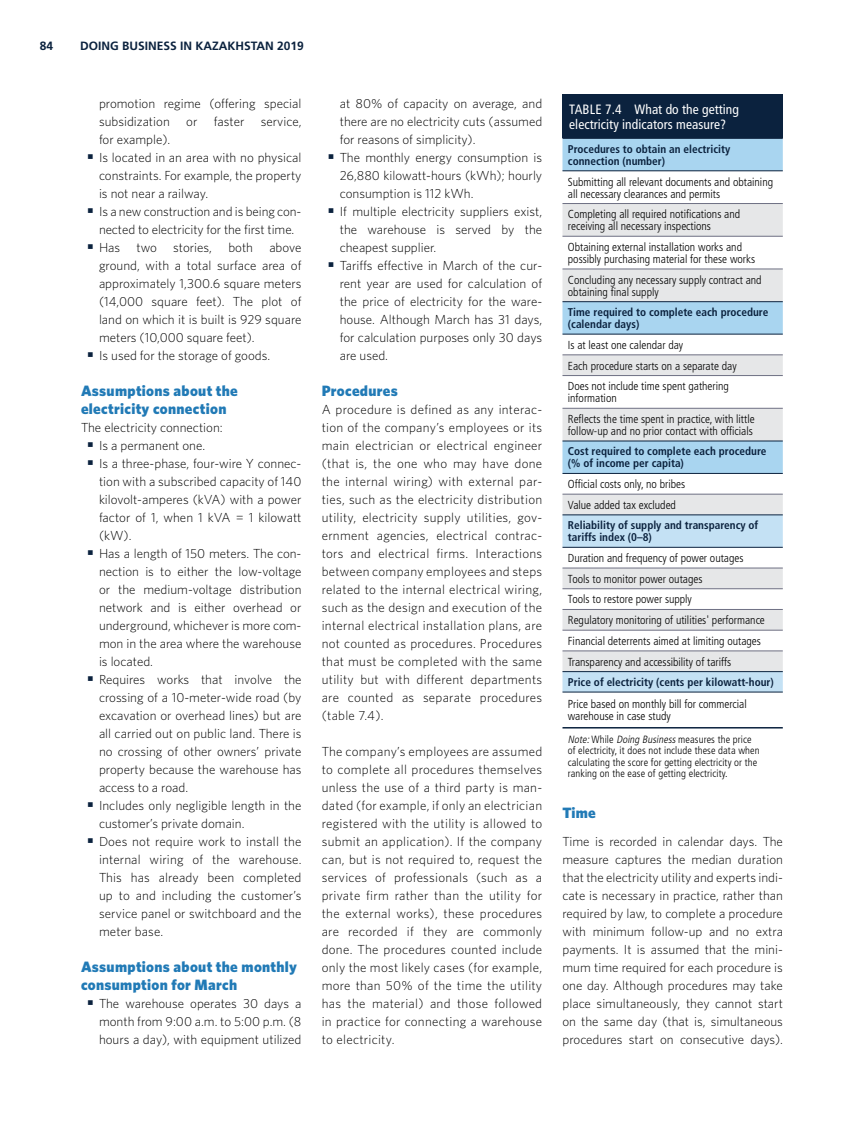
<style>
.page{position:relative;width:864px;height:1134px;background:#fff}
.page>*{position:absolute;margin:0;border:0;box-sizing:border-box;transform-origin:0 0}
.Subhead-2{font:900 15px/18px "Whitney";letter-spacing:.02em;color:#217ab6}
.Table_Title{font:condensed 13.5px/15.8px "Frutiger";letter-spacing:.005em;color:#fff}
.Body{font:300 13.2px/18px "Whitney";color:#000;text-align:justify}
.Body-before_Bullet{font:300 13.2px "Whitney";color:#000}
.t1{font:700 12px "Frutiger";color:#0b223e}
.Table-text_left{font:300 condensed 11.7px/12px "Frutiger";color:#000}
.Table-Sub_1A__left{font:700 condensed 11.25px/12px "Frutiger";color:#0b223e}
.Table_Source{font:300 condensed 10.5px/11.2px "Frutiger";letter-spacing:.01em;color:#000}
.s1{font-style:italic}
</style>
<div class="page">
<div style="left:562px;top:94px;width:221px;height:44px;background:#0b223e"></div>
<div style="left:562px;top:139px;width:221px;height:33px;background:#a9d5f0"></div>
<svg style="left:562px;top:204px;width:221px;height:310px"></svg>
<svg style="left:562px;top:515px;width:221px;height:177px"></svg>
<hr style="left:562px;top:203px;width:221px;height:1px;background:#6e7083">
<hr style="left:562px;top:236px;width:221px;height:1px;background:#6e7083">
<hr style="left:562px;top:355px;width:221px;height:1px;background:#6e7083">
<hr style="left:562px;top:375px;width:221px;height:1px;background:#6e7083">
<hr style="left:562px;top:408px;width:221px;height:1px;background:#6e7083">
<hr style="left:562px;top:494px;width:221px;height:1px;background:#6e7083">
<hr style="left:562px;top:138px;width:221px;height:1px;background:#0b223e">
<hr style="left:562px;top:170px;width:221px;height:1px;background:#0b223e">
<hr style="left:562px;top:269px;width:221px;height:1px;background:#6e7083">
<hr style="left:562px;top:301px;width:221px;height:1px;background:#0b223e">
<hr style="left:562px;top:334px;width:221px;height:1px;background:#0b223e">
<hr style="left:562px;top:441px;width:221px;height:1px;background:#0b223e">
<hr style="left:562px;top:473px;width:221px;height:1px;background:#0b223e">
<hr style="left:562px;top:568px;width:221px;height:1px;background:#6e7083">
<hr style="left:562px;top:588px;width:221px;height:1px;background:#6e7083">
<hr style="left:562px;top:609px;width:221px;height:1px;background:#6e7083">
<hr style="left:562px;top:630px;width:221px;height:1px;background:#6e7083">
<hr style="left:562px;top:651px;width:221px;height:1px;background:#6e7083">
<hr style="left:562px;top:514px;width:221px;height:1px;background:#0b223e">
<hr style="left:562px;top:547px;width:221px;height:1px;background:#0b223e">
<hr style="left:562px;top:671px;width:221px;height:1px;background:#0b223e">
<hr style="left:562px;top:692px;width:221px;height:1px;background:#0b223e">
<hr style="left:562px;top:727px;width:221px;height:2px;background:#0b223e">
<p class="t1" style="left:40px;top:39px;width:15px">84</p>
<p class="t1" style="left:80px;top:39px;width:225px">DOING BUSINESS IN KAZAKHSTAN 2019</p>
<p class="Body" style="left:99px;top:94px;width:204px">promotion regime (offering special subsidization</p>
<p class="Body" style="left:186px;top:112px;width:13px">or</p>
<p class="Body" style="left:214px;top:112px;width:32px">faster</p>
<p class="Body" style="left:261px;top:112px;width:42px">service,</p>
<p class="Body" style="left:99px;top:130px;width:73px">for example).</p>
<p class="Body" style="left:99px;top:148px;width:204px">Is located in an area with no physical constraints. For example, the property is not near a railway.</p>
<p class="Body" style="left:99px;top:202px;width:204px">Is a new construction and is being con&shy;nected to electricity for the first time.</p>
<p class="Body" style="left:99px;top:238px;width:204px">Has two stories, both above ground, with a total surface area of approximately 1,300.6 square meters (14,000 square feet). The plot of land on which it is built is 929 square meters (10,000 square feet).</p>
<p class="Body" style="left:99px;top:346px;width:173px">Is used for the storage of goods.</p>
<p class="Subhead-2" style="left:81px;top:381px;width:158px">Assumptions about the electricity connection</p>
<p class="Body-before_Bullet" style="left:81px;top:419px;width:143px">The electricity connection:</p>
<p class="Body" style="left:99px;top:436px;width:108px">Is a permanent one.</p>
<p class="Body" style="left:99px;top:454px;width:204px">Is a three-phase, four-wire Y connec&shy;tion with a subscribed capacity of 140 kilovolt-amperes (kVA) with a power factor of 1, when 1 kVA = 1 kilowatt (kW).</p>
<p class="Body" style="left:99px;top:544px;width:204px">Has a length of 150 meters. The con&shy;nection is to either the low-voltage or the medium-voltage distribution network and is either overhead or underground, whichever is more com&shy;mon in the area where the warehouse is located.</p>
<p class="Body" style="left:99px;top:670px;width:204px">Requires works that involve the crossing of a 10-meter-wide road (by excavation or overhead lines) but are all carried out on public land. There is no crossing of other owners’ private property because the warehouse has access to a road.</p>
<p class="Body" style="left:99px;top:796px;width:204px">Includes only negligible length in the customer’s private domain.</p>
<p class="Body" style="left:99px;top:832px;width:204px">Does not require work to install the internal wiring of the warehouse.<br>This has already been completed up to and including the customer’s service panel or switchboard and the meter base.</p>
<p class="Subhead-2" style="left:81px;top:957px;width:218px">Assumptions about the monthly consumption for March</p>
<p class="Body" style="left:99px;top:994px;width:204px">The warehouse operates 30 days a month from 9:00 a.m. to 5:00 p.m. (8 hours a day), with equipment utilized</p>
<p class="Body" style="left:340px;top:94px;width:204px">at 80% of capacity on average, and there are no electricity cuts (assumed for reasons of simplicity).</p>
<p class="Body" style="left:340px;top:148px;width:204px">The monthly energy consumption is 26,880 kilowatt-hours (kWh); hourly consumption is 112 kWh.</p>
<p class="Body" style="left:340px;top:202px;width:204px">If multiple electricity suppliers exist, the warehouse is served by the cheapest supplier.</p>
<p class="Body" style="left:340px;top:256px;width:204px">Tariffs effective in March of the cur&shy;rent year are used for calculation of the price of electricity for the ware&shy;house. Although March has 31 days, for calculation purposes only 30 days are used.</p>
<p class="Subhead-2" style="left:322px;top:381px;width:78px">Procedures</p>
<p class="Body" style="left:322px;top:400px;width:222px">A procedure is defined as any interac&shy;tion of the company’s employees or its main electrician or electrical engineer (that is, the one who may have done the internal wiring) with external par&shy;ties, such as the electricity distribution utility, electricity supply utilities, gov&shy;ernment agencies, electrical contrac&shy;tors and electrical firms. Interactions between company employees and steps related to the internal electrical wiring, such as the design and execution of the internal electrical installation plans, are not counted as procedures. Procedures that must be completed with the same utility but with different departments are counted as separate procedures (table 7.4).</p>
<p class="Body" style="left:322px;top:742px;width:222px">The company’s employees are assumed to complete all procedures themselves unless the use of a third party is man&shy;dated (for example, if only an electrician registered with the utility is allowed to submit an application). If the company can, but is not required to, request the services of professionals (such as a private firm rather than the utility for the external works), these procedures are recorded if they are commonly done. The procedures counted include only the most likely cases (for example, more than 50% of the time the utility has the material) and those followed in practice for connecting a warehouse to electricity.</p>
<p class="Table_Title" style="left:569px;top:101px;width:171px">TABLE 7.4 What do the getting electricity indicators measure?</p>
<p class="Table-Sub_1A__left" style="left:568px;top:143px;width:164px">Procedures to obtain an electricity connection (number)</p>
<p class="Table-text_left" style="left:568px;top:176px;width:207px">Submitting all relevant documents and obtaining all necessary clearances and permits</p>
<p class="Table-text_left" style="left:568px;top:208px;width:174px">Completing all required notifications and receiving all necessary inspections</p>
<p class="Table-text_left" style="left:568px;top:241px;width:189px">Obtaining external installation works and possibly purchasing material for these works</p>
<p class="Table-text_left" style="left:568px;top:274px;width:195px">Concluding any necessary supply contract and obtaining final supply</p>
<p class="Table-Sub_1A__left" style="left:568px;top:306px;width:202px">Time required to complete each procedure (calendar days)</p>
<p class="Table-text_left" style="left:568px;top:339px;width:117px">Is at least one calendar day</p>
<p class="Table-text_left" style="left:568px;top:360px;width:170px">Each procedure starts on a separate day</p>
<p class="Table-text_left" style="left:568px;top:380px;width:163px">Does not include time spent gathering information</p>
<p class="Table-text_left" style="left:568px;top:413px;width:188px">Reflects the time spent in practice, with little follow-up and no prior contact with officials</p>
<p class="Table-Sub_1A__left" style="left:568px;top:446px;width:200px">Cost required to complete each procedure (% of income per capita)</p>
<p class="Table-text_left" style="left:568px;top:478px;width:119px">Official costs only, no bribes</p>
<p class="Table-text_left" style="left:568px;top:499px;width:110px">Value added tax excluded</p>
<p class="Table-Sub_1A__left" style="left:568px;top:519px;width:192px">Reliability of supply and transparency of tariffs index (0–8)</p>
<p class="Table-text_left" style="left:568px;top:552px;width:177px">Duration and frequency of power outages</p>
<p class="Table-text_left" style="left:568px;top:573px;width:136px">Tools to monitor power outages</p>
<p class="Table-text_left" style="left:568px;top:594px;width:126px">Tools to restore power supply</p>
<p class="Table-text_left" style="left:568px;top:614px;width:199px">Regulatory monitoring of utilities' performance</p>
<p class="Table-text_left" style="left:568px;top:635px;width:195px">Financial deterrents aimed at limiting outages</p>
<p class="Table-text_left" style="left:568px;top:656px;width:165px">Transparency and accessibility of tariffs</p>
<p class="Table-Sub_1A__left" style="left:568px;top:676px;width:207px">Price of electricity (cents per kilowatt-hour)</p>
<p class="Table-text_left" style="left:568px;top:698px;width:180px">Price based on monthly bill for commercial warehouse in case study</p>
<p class="Table_Source" style="left:568px;top:734px;width:193px"><span class="s1">Note:</span>While <span class="s1">Doing Business</span>measures the price of electricity, it does not include these data when calculating the score for getting electricity or the ranking on the ease of getting electricity.</p>
<p class="Subhead-2" style="left:562px;top:804px;width:35px">Time</p>
<p class="Body" style="left:562px;top:832px;width:222px">Time is recorded in calendar days. The measure captures the median duration that the electricity utility and experts indi&shy;cate is necessary in practice, rather than required by law, to complete a procedure with minimum follow-up and no extra payments. It is assumed that the mini&shy;mum time required for each procedure is one day. Although procedures may take place simultaneously, they cannot start on the same day (that is, simultaneous procedures start on consecutive days).</p>
</div>
